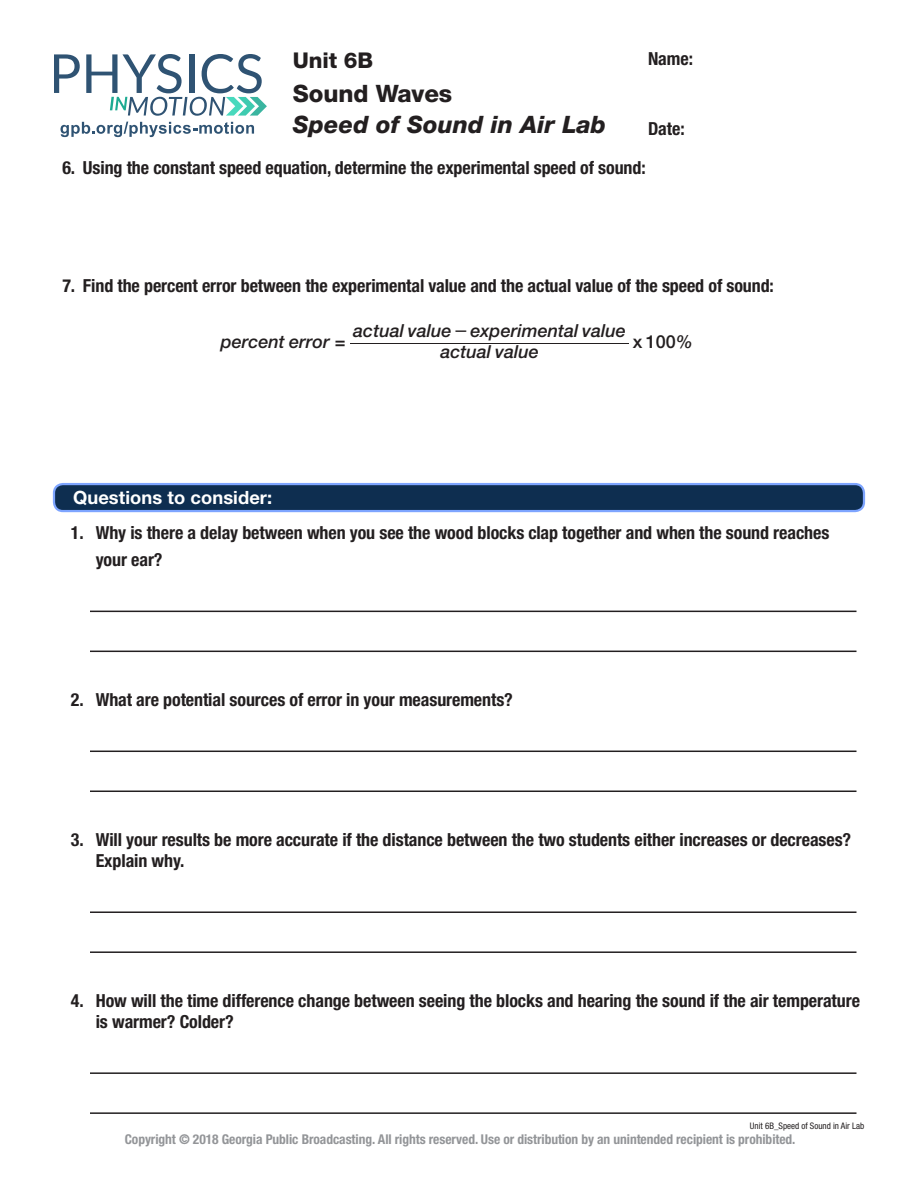
<style>
.page{position:relative;width:918px;height:1188px;background:#fff}
.page>*{position:absolute;margin:0;border:0;box-sizing:border-box;transform-origin:0 0}
.t1{font:italic 800 24px "Helvetica Neue LT Std";color:#231f20}
.t2{font:800 24px "Helvetica Neue LT Std";letter-spacing:-.005em;color:#231f20}
.t3{font:800 21.75px "Helvetica Neue LT Std";letter-spacing:-.005em;color:#231f20}
.BlueheaderFONT{font:700 18.3px "Helvetica Neue LT Std";letter-spacing:.005em;color:#fff}
.question_longer_styl{font:700 condensed 18px/21px "Helvetica Neue LT Std";letter-spacing:-.005em;color:#231f20}
.question_style{font:700 condensed 18px "Helvetica Neue LT Std";letter-spacing:-.005em;color:#231f20}
.t4{font:italic 500 18px "Helvetica Neue LT Std";color:#231f20}
.t5{font:500 18px "Helvetica Neue LT Std";color:#231f20}
.t6{font:700 18px "MM Century New";color:#231f20}
.t7{font:700 condensed 13.5px "Helvetica Neue LT Std";letter-spacing:-.005em;color:#939598}
.t8{font:condensed 9px "Helvetica Neue LT Std";color:#231f20}
.s1{font-style:normal}
.s2{font-style:italic}
</style>
<div class="page">
<svg style="left:54px;top:54px;width:26px;height:39px"></svg>
<svg style="left:86px;top:54px;width:181px;height:62px"></svg>
<svg style="left:61px;top:122px;width:193px;height:15px"></svg>
<hr style="left:90px;top:611px;width:766px;height:1px;background:#231f20">
<hr style="left:90px;top:651px;width:766px;height:1px;background:#231f20">
<hr style="left:90px;top:751px;width:766px;height:1px;background:#231f20">
<hr style="left:90px;top:791px;width:766px;height:1px;background:#231f20">
<hr style="left:90px;top:911px;width:766px;height:2px;background:#231f20">
<hr style="left:90px;top:951px;width:766px;height:2px;background:#231f20">
<hr style="left:90px;top:1072px;width:766px;height:2px;background:#231f20">
<hr style="left:90px;top:1112px;width:766px;height:2px;background:#231f20">
<div style="left:54px;top:484px;width:810px;height:27px;background:#0e2e50;border-radius:9px"></div>
<div style="left:53px;top:483px;width:812px;height:29px;border:2px solid #7ea5ff;border-radius:9px"></div>
<hr style="left:350px;top:343px;width:279px;height:1px;background:#231f20">
<p class="question_longer_styl" style="left:648px;top:48px;width:47px">Name:</p>
<p class="t3" style="left:293px;top:48px;width:82px">Unit 6B</p>
<h1 class="t2" style="left:293px;top:79px;width:161px">Sound Waves</h1>
<h1 class="t1" style="left:293px;top:110px;width:314px">Speed of Sound in Air Lab</h1>
<p class="question_style" style="left:62px;top:156px;width:585px">6. Using the constant speed equation, determine the experimental speed of sound:</p>
<p class="question_longer_styl" style="left:648px;top:118px;width:38px">Date:</p>
<p class="question_style" style="left:62px;top:275px;width:713px">7. Find the percent error between the experimental value and the actual value of the speed of sound:</p>
<p class="t4" style="left:353px;top:320px;width:274px">actual value experimental value</p>
<p class="t6" style="left:455px;top:322px;width:13px">-</p>
<p class="t4" style="left:221px;top:331px;width:126px">percent error <span class="s1">=</span></p>
<p class="t5" style="left:633px;top:331px;width:62px">x 100<span class="s2">%</span></p>
<p class="t4" style="left:440px;top:341px;width:100px">actual value</p>
<p class="BlueheaderFONT" style="left:73px;top:486px;width:201px">Questions to consider:</p>
<p class="question_longer_styl" style="left:96px;top:519px;width:735px;line-height:27px;text-indent:-25px">1. Why is there a delay between when you see the wood blocks clap together and when the sound reaches your ear?</p>
<p class="question_longer_styl" style="left:71px;top:689px;width:443px">2. What are potential sources of error in your measurements?</p>
<p class="question_longer_styl" style="left:96px;top:829px;width:757px;text-indent:-25px">3. Will your results be more accurate if the distance between the two students either increases or decreases?<br>Explain why.</p>
<p class="question_longer_styl" style="left:96px;top:990px;width:766px;text-indent:-25px">4. How will the time difference change between seeing the blocks and hearing the sound if the air temperature is warmer? Colder?</p>
<p class="t8" style="left:750px;top:1121px;width:116px">Unit 6B_Speed of Sound in Air Lab</p>
<p class="t7" style="left:125px;top:1131px;width:672px">Copyright © 2018 Georgia Public Broadcasting. All rights reserved. Use or distribution by an unintended recipient is prohibited.</p>
</div>
